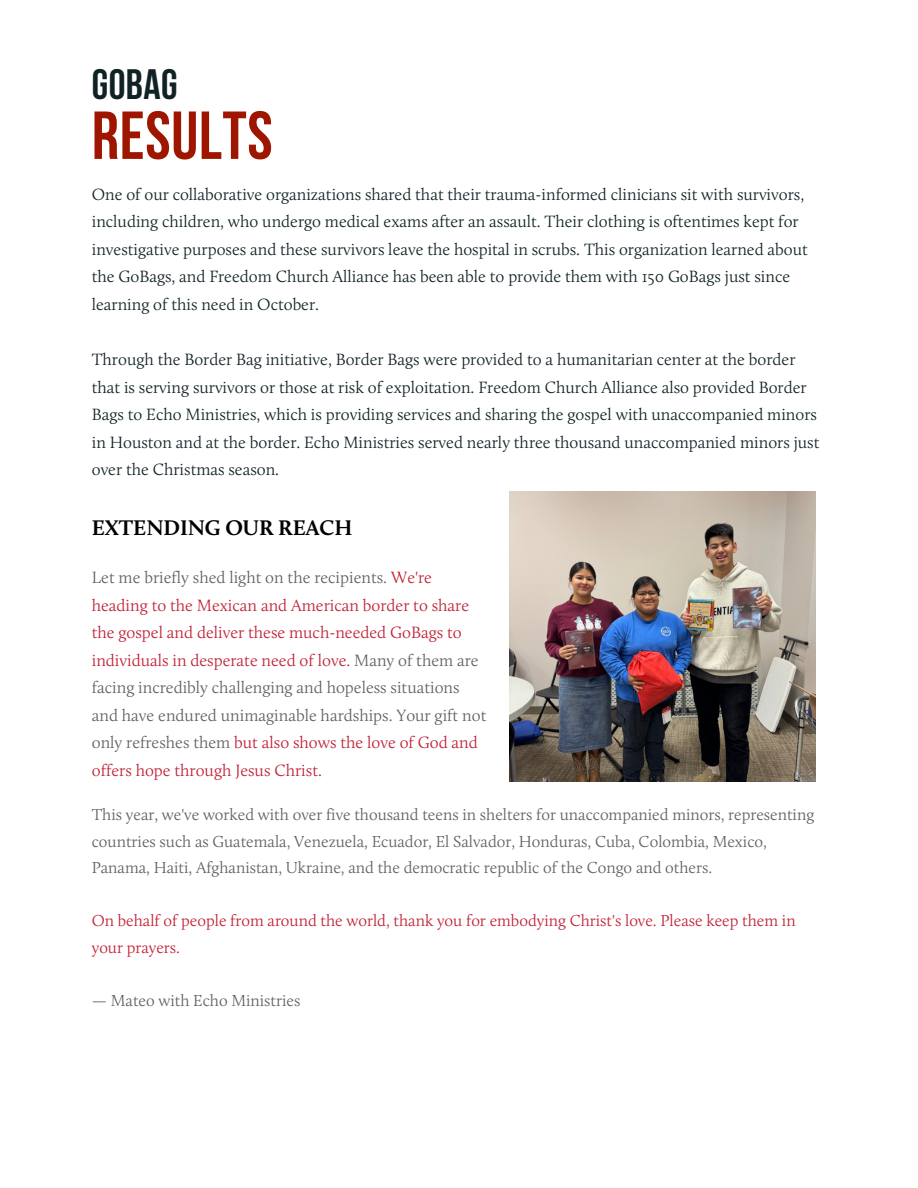
<style>
.page{position:relative;width:918px;height:1188px;background:#fff}
.page>*{position:absolute;margin:0;border:0;box-sizing:border-box;transform-origin:0 0}
.t1{font:700 67.65px "Bebas Neue";letter-spacing:.01em;color:#9e1600}
.t2{font:700 42.3px "Bebas Neue";letter-spacing:.01em;color:#112225}
.t3{font:700 21.9px "Calluna";color:#000}
.t4{font:300 16.95px/27.5px "Calluna";color:#112225}
.t5{font:300 16.95px/27.5px "Calluna";color:#c02034}
.t6{font:300 16.5px/26.4px "Calluna";color:#606060}
.t7{font:300 16.5px/26.4px "Calluna";color:#c02034}
.s1{color:#606060}
</style>
<div class="page">
<img style="left:510px;top:491px;width:306px;height:291px">
<p class="t2" style="left:92px;top:67px;width:87px">GOBAG</p>
<p class="t1" style="left:92px;top:108px;width:182px">RESULTS</p>
<p class="t4" style="left:92px;top:182px;width:718px">One of our collaborative organizations shared that their trauma-informed clinicians sit with survivors, including children, who undergo medical exams after an assault. Their clothing is oftentimes kept for investigative purposes and these survivors leave the hospital in scrubs. This organization learned about the GoBags, and Freedom Church Alliance has been able to provide them with 150 GoBags just since learning of this need in October.</p>
<p class="t4" style="left:92px;top:347px;width:729px">Through the Border Bag initiative, Border Bags were provided to a humanitarian center at the border that is serving survivors or those at risk of exploitation. Freedom Church Alliance also provided Border Bags to Echo Ministries, which is providing services and sharing the gospel with unaccompanied minors in Houston and at the border. Echo Ministries served nearly three thousand unaccompanied minors just over the Christmas season.</p>
<h2 class="t3" style="left:92px;top:518px;width:262px">EXTENDING OUR REACH</h2>
<h1 class="t5" style="left:92px;top:565px;width:396px"><span class="s1">Let me briefly shed light on the recipients.</span> We're heading to the Mexican and American border to share the gospel and deliver these much-needed GoBags to individuals in desperate need of love. <span class="s1">Many of them are facing incredibly challenging and hopeless situations and have endured unimaginable hardships. Your gift not only refreshes them</span> but also shows the love of God and offers hope through Jesus Christ.</h1>
<p class="t6" style="left:92px;top:803px;width:724px">This year, we've worked with over five thousand teens in shelters for unaccompanied minors, representing countries such as Guatemala, Venezuela, Ecuador, El Salvador, Honduras, Cuba, Colombia, Mexico,<br>Panama, Haiti, Afghanistan, Ukraine, and the democratic republic of the Congo and others.</p>
<p class="t7" style="left:92px;top:909px;width:705px">On behalf of people from around the world, thank you for embodying Christ's love. Please keep them in your prayers.</p>
<p class="t6" style="left:92px;top:988px;width:210px">— Mateo with Echo Ministries</p>
</div>
